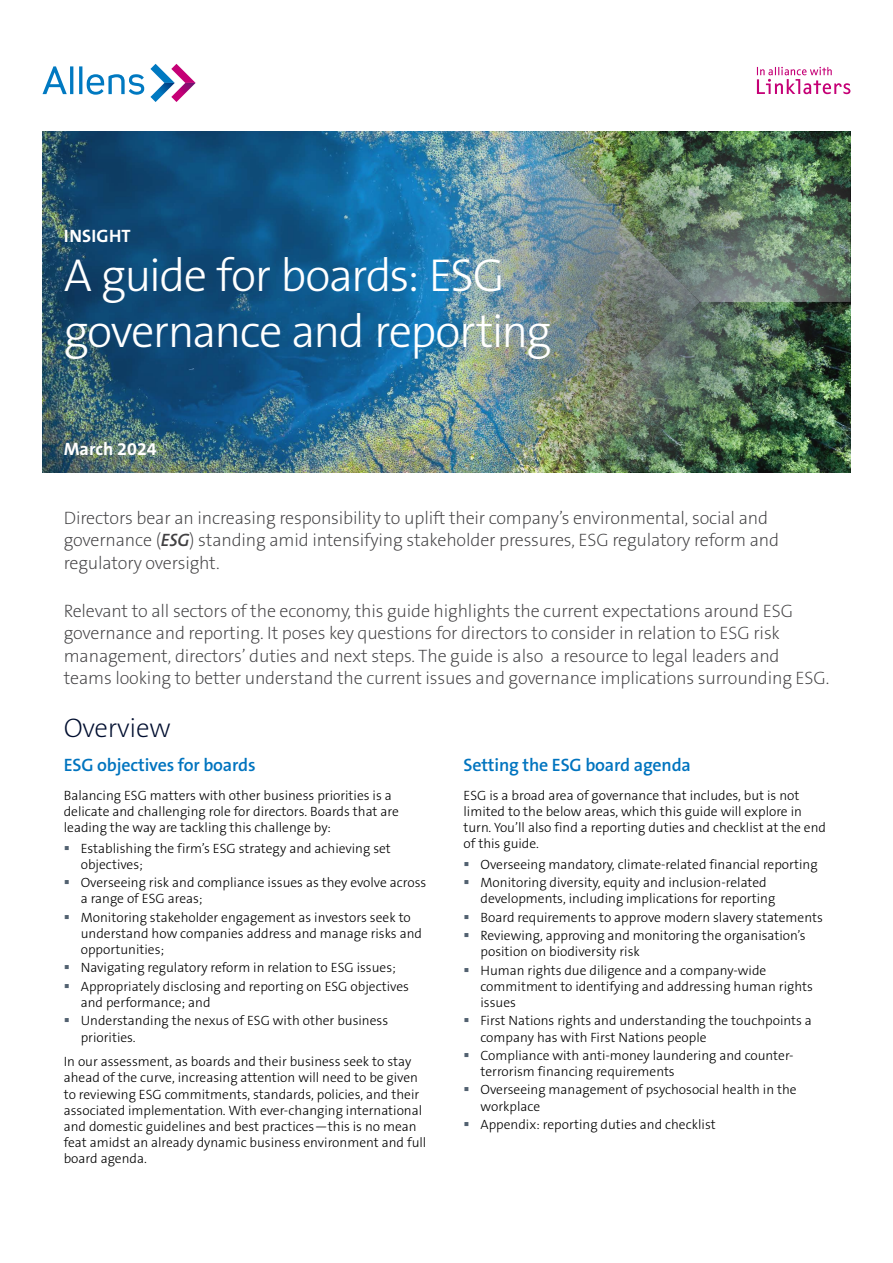
<style>
.page{position:relative;width:893px;height:1263px;background:#fff}
.page>*{position:absolute;margin:0;border:0;box-sizing:border-box;transform-origin:0 0}
.t1{font:300 46.5px/55.8px "The Sans B W3";letter-spacing:-.035em;color:#fff}
.t2{font:200 27px "The Sans B W2";letter-spacing:-.01em;color:#000e2f}
.t3{font:200 18px/22.5px "The Sans B W2";letter-spacing:-.01em;color:#414042}
.t4{font:600 18px "The Sans B W6";letter-spacing:-.01em;color:#0074bf}
.t5{font:700 18px "The Sans B W7";color:#fff}
.t6{font:300 13.5px/16.2px "The Sans B W3";color:#000}
.s1{font-family:"The Sans B W6";font-weight:600;font-style:italic}
</style>
<div class="page">
<img style="left:43px;top:132px;width:286px;height:340px">
<img style="left:329px;top:132px;width:100px;height:340px">
<svg style="left:757px;top:67px;width:93px;height:27px"></svg>
<svg style="left:43px;top:66px;width:30px;height:28px"></svg>
<svg style="left:79px;top:66px;width:65px;height:29px"></svg>
<svg style="left:150px;top:64px;width:46px;height:38px"></svg>
<img style="left:429px;top:132px;width:421px;height:340px">
<h3 class="t5" style="left:64px;top:225px;width:68px">INSIGHT</h3>
<h1 class="t1" style="left:64px;top:248px;width:489px">A guide for boards: ESG governance and reporting</h1>
<h3 class="t5" style="left:64px;top:437px;width:95px">March 2024</h3>
<h3 class="t3" style="left:64px;top:506px;width:717px">Directors bear an increasing responsibility to uplift their company’s environmental, social and governance (<span class="s1">ESG</span>) standing amid intensifying stakeholder pressures, ESG regulatory reform and regulatory oversight.</h3>
<p class="t3" style="left:64px;top:599px;width:767px">Relevant to all sectors of the economy, this guide highlights the current expectations around ESG governance and reporting. It poses key questions for directors to consider in relation to ESG risk management, directors’ duties and next steps. The guide is also a resource to legal leaders and teams looking to better understand the current issues and governance implications surrounding ESG.</p>
<h2 class="t2" style="left:64px;top:710px;width:108px">Overview</h2>
<h3 class="t4" style="left:64px;top:753px;width:193px">ESG objectives for boards</h3>
<p class="t6" style="left:64px;top:787px;width:336px">Balancing ESG matters with other business priorities is a delicate and challenging role for directors. Boards that are leading the way are tackling this challenge by:</p>
<p class="t6" style="left:81px;top:840px;width:312px">Establishing the firm’s ESG strategy and achieving set objectives;</p>
<p class="t6" style="left:81px;top:875px;width:347px">Overseeing risk and compliance issues as they evolve across a range of ESG areas;</p>
<p class="t6" style="left:81px;top:909px;width:343px">Monitoring stakeholder engagement as investors seek to understand how companies address and manage risks and opportunities;</p>
<p class="t6" style="left:81px;top:959px;width:330px;line-height:18.3px">Navigating regulatory reform in relation to ESG issues;<br>Appropriately disclosing and reporting on ESG objectives</p>
<p class="t6" style="left:81px;top:993px;width:309px;line-height:18.3px">and performance; and<br>Understanding the nexus of ESG with other business</p>
<p class="t6" style="left:64px;top:1025px;width:349px;line-height:24.8px;text-indent:17px">priorities.<br>In our assessment, as boards and their business seek to stay</p>
<p class="t6" style="left:64px;top:1070px;width:364px">ahead of the curve, increasing attention will need to be given to reviewing ESG commitments, standards, policies, and their associated implementation. With ever-changing international and domestic guidelines and best practices—this is no mean feat amidst an already dynamic business environment and full board agenda.</p>
<h3 class="t4" style="left:463px;top:753px;width:229px">Setting the ESG board agenda</h3>
<p class="t6" style="left:463px;top:787px;width:364px">ESG is a broad area of governance that includes, but is not limited to the below areas, which this guide will explore in turn. You’ll also find a reporting duties and checklist at the end of this guide.</p>
<p class="t6" style="left:480px;top:855px;width:339px;line-height:18.3px">Overseeing mandatory, climate-related financial reporting<br>Monitoring diversity, equity and inclusion-related</p>
<p class="t6" style="left:480px;top:890px;width:344px;line-height:18.3px">developments, including implications for reporting<br>Board requirements to approve modern slavery statements<br>Reviewing, approving and monitoring the organisation’s</p>
<p class="t6" style="left:480px;top:943px;width:287px;line-height:18.3px">position on biodiversity risk<br>Human rights due diligence and a company-wide</p>
<p class="t6" style="left:480px;top:978px;width:334px">commitment to identifying and addressing human rights issues</p>
<p class="t6" style="left:480px;top:1013px;width:333px">First Nations rights and understanding the touchpoints a company has with First Nations people</p>
<p class="t6" style="left:480px;top:1047px;width:315px">Compliance with anti-money laundering and counter&shy;terrorism financing requirements</p>
<p class="t6" style="left:480px;top:1082px;width:318px">Overseeing management of psychosocial health in the workplace</p>
<p class="t6" style="left:480px;top:1116px;width:237px">Appendix: reporting duties and checklist</p>
</div>
